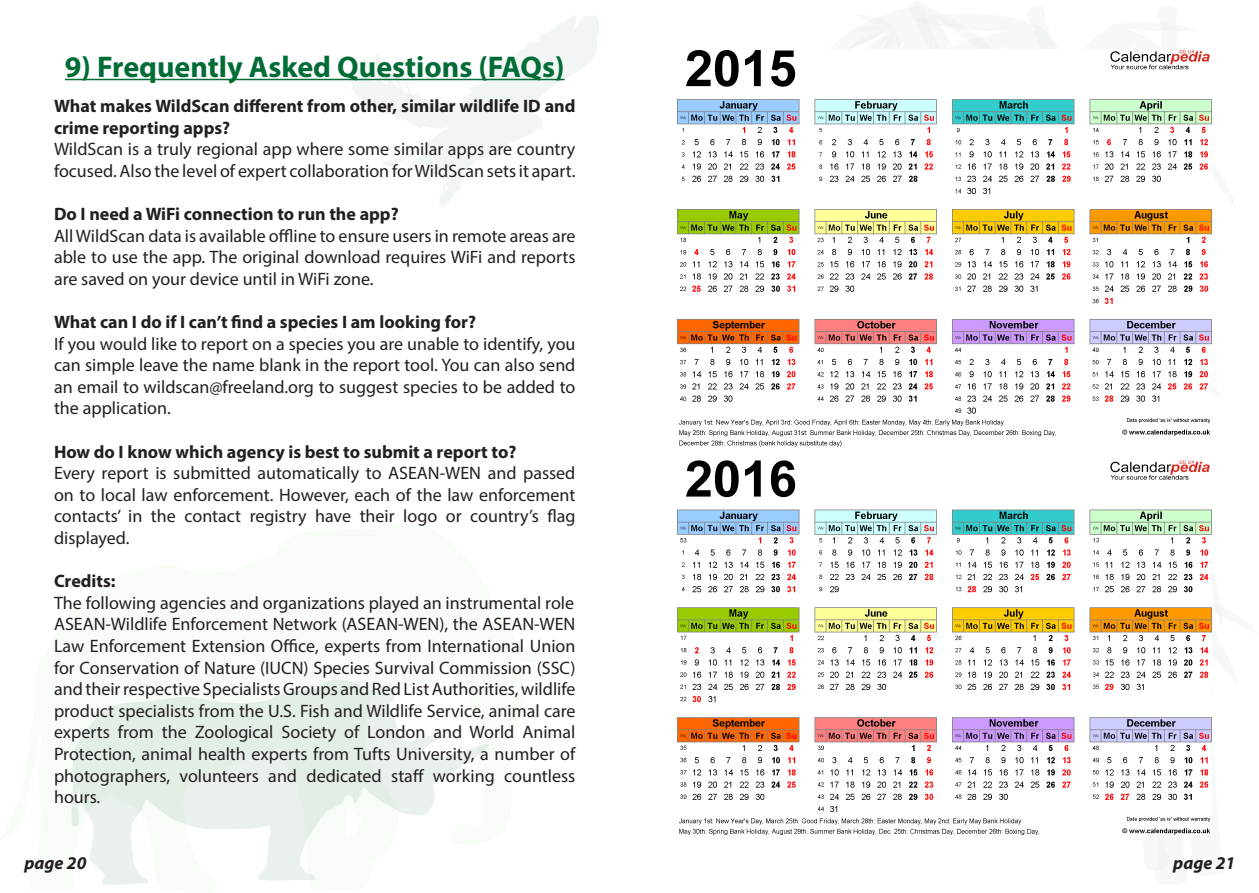
<style>
.page{position:relative;width:1259px;height:893px;background:#fff}
.page>*{position:absolute;margin:0;border:0;box-sizing:border-box;transform-origin:0 0}
.Headers{font:700 30px "Myriad Pro";color:#026c37}
.t1{font:18px/21.6px "Myriad Pro";color:#231f20;text-align:justify}
.t2{font:700 18px/21.6px "Myriad Pro";color:#231f20}
.t3{font:italic 700 18px "Myriad Pro";color:#231f20}
</style>
<div class="page">
<svg style="left:71px;top:680px;width:418px;height:205px;fill:#eaf1ed"></svg>
<svg style="left:349px;top:15px;width:250px;height:192px"></svg>
<svg style="left:847px;top:4px;width:375px;height:866px"></svg>
<hr style="left:65px;top:79px;width:499px;height:1px;background:#026c37">
<img style="left:677px;top:50px;width:534px;height:785px">
<p class="Headers" style="left:65px;top:47px;width:501px">9) Frequently Asked Questions (FAQs)</p>
<p class="t2" style="left:54px;top:95px;width:523px">What makes WildScan different from other, similar wildlife ID and crime reporting apps?</p>
<p class="t1" style="left:54px;top:138px;width:523px">WildScan is a truly regional app where some similar apps are country focused. Also the level of expert collaboration for WildScan sets it apart.</p>
<p class="t2" style="left:54px;top:203px;width:346px">Do I need a WiFi connection to run the app?</p>
<p class="t1" style="left:54px;top:224px;width:523px">All WildScan data is available offline to ensure users in remote areas are able to use the app. The original download requires WiFi and reports are saved on your device until in WiFi zone.</p>
<p class="t2" style="left:54px;top:311px;width:423px">What can I do if I can’t find a species I am looking for?</p>
<p class="t1" style="left:54px;top:332px;width:523px">If you would like to report on a species you are unable to identify, you can simple leave the name blank in the report tool. You can also send an email to wildscan@freeland.org to suggest species to be added to the application.</p>
<p class="t2" style="left:54px;top:440px;width:464px">How do I know which agency is best to submit a report to?</p>
<p class="t1" style="left:54px;top:462px;width:523px">Every report is submitted automatically to ASEAN-WEN and passed on to local law enforcement. However, each of the law enforcement contacts’ in the contact registry have their logo or country’s flag displayed.</p>
<p class="t2" style="left:54px;top:570px;width:63px">Credits:</p>
<p class="t1" style="left:54px;top:592px;width:521px">The following agencies and organizations played an instrumental role</p>
<p class="t1" style="left:54px;top:613px;width:523px">ASEAN-Wildlife Enforcement Network (ASEAN-WEN), the ASEAN-WEN Law Enforcement Extension Office, experts from International Union for Conservation of Nature (IUCN) Species Survival Commission (SSC) and their respective Specialists Groups and Red List Authorities, wildlife product specialists from the U.S. Fish and Wildlife Service, animal care experts from the Zoological Society of London and World Animal Protection, animal health experts from Tufts University, a number of photographers, volunteers and dedicated staff working countless hours.</p>
<p class="t3" style="left:24px;top:851px;width:63px">page 20</p>
<p class="t3" style="left:1173px;top:851px;width:63px">page 21</p>
</div>
